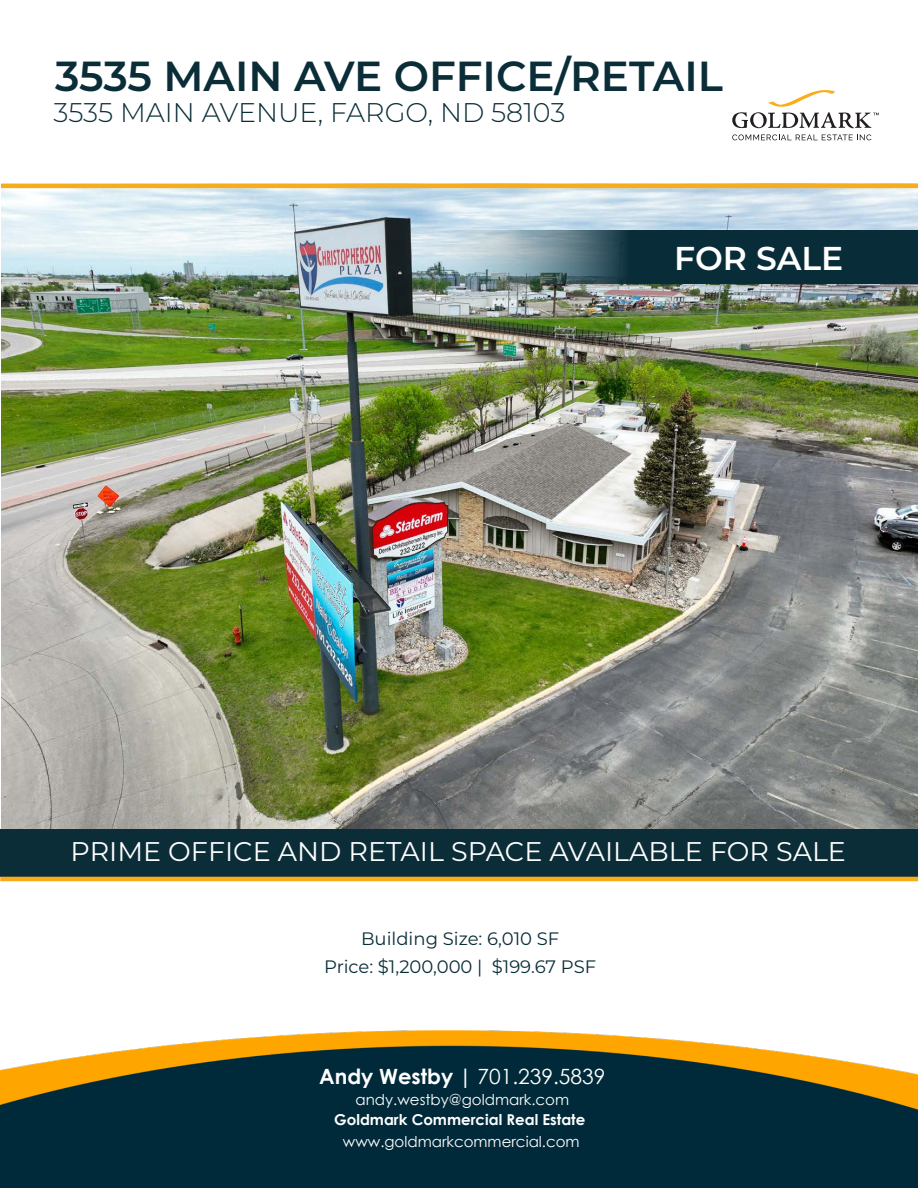
<style>
.page{position:relative;width:918px;height:1188px;background:#fff}
.page>*{position:absolute;margin:0;border:0;box-sizing:border-box;transform-origin:0 0}
.t1{font:600 42px "Montserrat";color:#0a2d38}
.t2{font:600 33px "Montserrat";color:#fff}
.t3{font:27px "Montserrat";color:#fff}
.t4{font:300 27px "Montserrat";color:#0a2d38}
.t5{font:21px "Century Gothic";color:#fff}
.t6{font:18px "Montserrat";color:#0a2d38}
.t7{font:15px "Century Gothic";color:#fff}
.t8{font:700 15px "Century Gothic";color:#fff}
.s1{font-weight:700}
</style>
<div class="page">
<img style="left:1px;top:188px;width:917px;height:641px">
<img style="left:0;top:1030px;width:918px;height:158px">
<svg style="left:732px;top:90px;width:147px;height:38px"></svg>
<svg style="left:732px;top:134px;width:139px;height:6px"></svg>
<div style="left:0;top:829px;width:918px;height:48px;background:#0a2d38"></div>
<hr style="left:1px;top:184px;width:917px;height:4px;background:#f7ac1b">
<hr style="left:0;top:877px;width:918px;height:4px;background:#f7ac1b">
<svg style="left:407px;top:230px;width:511px;height:54px;background:#3b5a64"></svg>
<p class="t1" style="left:55px;top:47px;width:669px">3535 MAIN AVE OFFICE/RETAIL</p>
<p class="t4" style="left:54px;top:94px;width:513px">3535 MAIN AVENUE, FARGO, ND 58103</p>
<p class="t2" style="left:674px;top:235px;width:171px">FOR SALE</p>
<p class="t3" style="left:71px;top:833px;width:777px">PRIME OFFICE AND RETAIL SPACE AVAILABLE FOR SALE</p>
<p class="t6" style="left:361px;top:926px;width:200px">Building Size: 6,010 SF</p>
<p class="t6" style="left:324px;top:955px;width:274px">Price: $1,200,000 | $199.67 PSF</p>
<p class="t5" style="left:319px;top:1062px;width:288px"><span class="s1">Andy Westby |</span> 701.239.5839</p>
<p class="t7" style="left:356px;top:1089px;width:215px">andy.westby@goldmark.com</p>
<p class="t8" style="left:334px;top:1109px;width:253px">Goldmark Commercial Real Estate</p>
<p class="t7" style="left:343px;top:1131px;width:238px">www.goldmarkcommercial.com</p>
</div>
